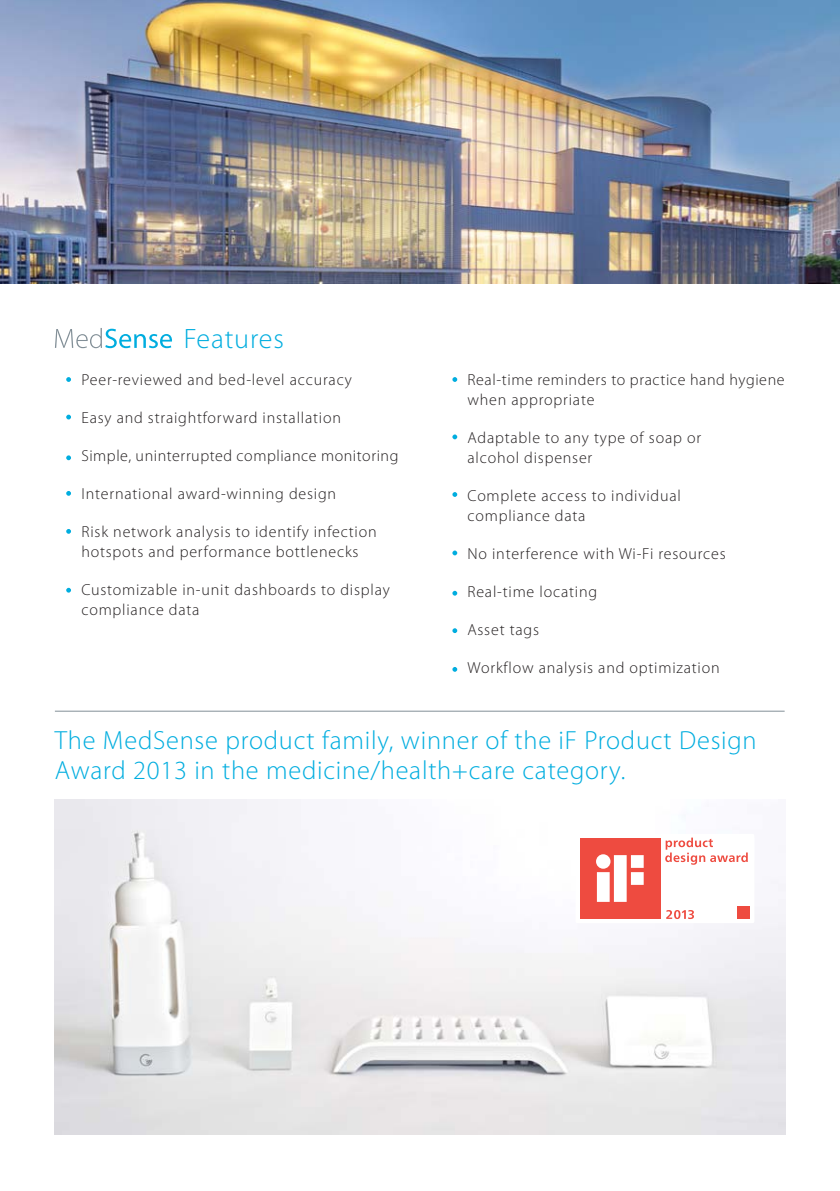
<style>
.page{position:relative;width:840px;height:1191px;background:#fff}
.page>*{position:absolute;margin:0;border:0;box-sizing:border-box;transform-origin:0 0}
.t1{font:300 28.2px "Myriad Pro";letter-spacing:.03em;color:#00addf}
.t2{font:300 26.4px/29.2px "Myriad Pro";letter-spacing:.03em;color:#00addf}
.t3{font:300 16px/20px "Myriad Pro";letter-spacing:.05em;color:#231f20}
</style>
<div class="page">
<img style="left:55px;top:799px;width:730px;height:335px">
<div style="left:575px;top:834px;width:178px;height:89px;background:#fff;border-radius:2px"></div>
<div style="left:579px;top:838px;width:81px;height:81px;background:#ee4b40"></div>
<svg style="left:596px;top:854px;width:47px;height:48px"></svg>
<div style="left:736px;top:906px;width:13px;height:13px;background:#ee4b40"></div>
<svg style="left:665px;top:837px;width:82px;height:27px"></svg>
<svg style="left:666px;top:910px;width:27px;height:9px"></svg>
<hr style="left:55px;top:711px;width:729px;height:1px;background:#828f97">
<svg style="left:55px;top:328px;width:117px;height:20px"></svg>
<svg style="left:66px;top:377px;width:5px;height:5px"></svg>
<img style="left:0;top:0;width:839px;height:283px">
<svg style="left:66px;top:415px;width:5px;height:4px"></svg>
<svg style="left:66px;top:455px;width:5px;height:5px"></svg>
<svg style="left:66px;top:491px;width:5px;height:5px"></svg>
<svg style="left:66px;top:529px;width:5px;height:5px"></svg>
<svg style="left:66px;top:588px;width:5px;height:4px"></svg>
<svg style="left:452px;top:377px;width:5px;height:5px"></svg>
<svg style="left:452px;top:434px;width:5px;height:5px"></svg>
<svg style="left:452px;top:492px;width:5px;height:5px"></svg>
<svg style="left:452px;top:550px;width:5px;height:5px"></svg>
<svg style="left:452px;top:591px;width:5px;height:4px"></svg>
<svg style="left:452px;top:628px;width:5px;height:5px"></svg>
<svg style="left:452px;top:667px;width:5px;height:5px"></svg>
<h1 class="t1" style="left:184px;top:328px;width:102px">Features</h1>
<p class="t3" style="left:81px;top:371px;width:272px">Peer-reviewed and bed-level accuracy</p>
<p class="t3" style="left:81px;top:409px;width:261px">Easy and straightforward installation</p>
<p class="t3" style="left:81px;top:447px;width:318px">Simple, uninterrupted compliance monitoring</p>
<p class="t3" style="left:81px;top:485px;width:256px">International award-winning design</p>
<p class="t3" style="left:81px;top:523px;width:296px">Risk network analysis to identify infection hotspots and performance bottlenecks</p>
<p class="t3" style="left:81px;top:581px;width:309px">Customizable in-unit dashboards to display compliance data</p>
<p class="t3" style="left:467px;top:371px;width:318px">Real-time reminders to practice hand hygiene when appropriate</p>
<p class="t3" style="left:467px;top:429px;width:235px">Adaptable to any type of soap or alcohol dispenser</p>
<p class="t3" style="left:467px;top:487px;width:215px">Complete access to individual compliance data</p>
<p class="t3" style="left:467px;top:545px;width:259px">No interference with Wi-Fi resources</p>
<p class="t3" style="left:467px;top:583px;width:131px">Real-time locating</p>
<p class="t3" style="left:467px;top:621px;width:73px">Asset tags</p>
<p class="t3" style="left:467px;top:659px;width:253px">Workflow analysis and optimization</p>
<h2 class="t2" style="left:55px;top:727px;width:702px">The MedSense product family, winner of the iF Product Design<br>Award 2013 in the medicine/health+care category.</h2>
</div>
